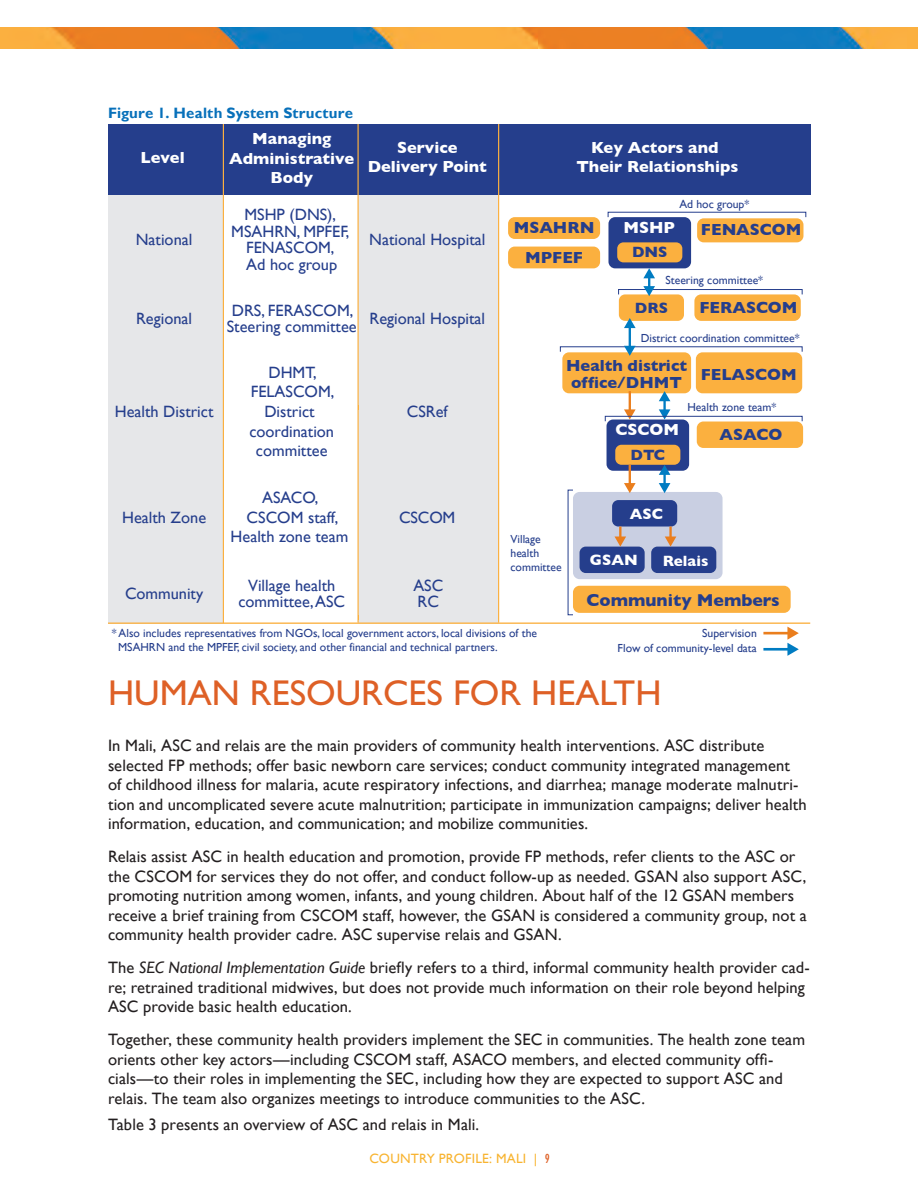
<style>
.page{position:relative;width:918px;height:1188px;background:#fff}
.page>*{position:absolute;margin:0;border:0;box-sizing:border-box;transform-origin:0 0}
.Heads_orange{font:36px "Gill Sans Std";color:#de6026}
.t1{font:700 17.55px "Gill Sans";color:#253e8c}
.text{font:16.5px/19.5px "Gill Sans";letter-spacing:.005em;color:#231f20}
.t2{font:16.35px/16.4px "Gill Sans";color:#253e8c;text-align:center}
.t3{font:700 16.35px/19.6px "Gill Sans";color:#fff;text-align:center}
.t4{font:700 16.35px/17.5px "Gill Sans";color:#253e8c;text-align:center}
.t5{font:700 15.15px "Gill Sans";color:#fff}
.t6{font:700 15.15px "Gill Sans";color:#253e8c}
.figure_title{font:700 15px "Gill Sans";letter-spacing:.01em;color:#0770ba}
.t7{font:13.5px "Gill Sans";letter-spacing:.015em;color:#f8b431}
.t8{font:11.7px/14px "Gill Sans";color:#253e8c}
.s1{font-style:italic}
.s2{font-stretch:condensed;color:#de6026}
</style>
<div class="page">
<img style="left:0;top:27px;width:918px;height:22px">
<div style="left:508px;top:217px;width:92px;height:22px;background:#fbb03f;border-radius:7px"></div>
<div style="left:508px;top:247px;width:92px;height:21px;background:#fbb03f;border-radius:7px"></div>
<div style="left:359px;top:195px;width:139px;height:428px;background:#e6e7e9"></div>
<div style="left:108px;top:124px;width:115px;height:499px;background:#e6e7e9"></div>
<div style="left:108px;top:124px;width:702px;height:71px;background:#253e8c"></div>
<div style="left:697px;top:218px;width:106px;height:24px;background:#fbb03f;border-radius:7px"></div>
<div style="left:694px;top:294px;width:107px;height:27px;background:#fbb03f;border-radius:7px"></div>
<div style="left:697px;top:422px;width:106px;height:26px;background:#fbb03f;border-radius:7px"></div>
<div style="left:696px;top:352px;width:106px;height:41px;background:#fbb03f;border-radius:7px"></div>
<div style="left:562px;top:352px;width:129px;height:41px;background:#fbb03f;border-radius:7px"></div>
<div style="left:573px;top:586px;width:218px;height:27px;background:#fbb03f;border-radius:7px"></div>
<hr style="left:223px;top:124px;width:1px;height:499px;background:#fbb03f">
<hr style="left:108px;top:623px;width:702px;height:1px;background:#fbb03f">
<hr style="left:357px;top:124px;width:2px;height:499px;background:#fbb03f">
<hr style="left:498px;top:124px;width:1px;height:499px;background:#fbb03f">
<hr style="left:763px;top:632px;width:26px;height:2px;background:#ea7e1d">
<hr style="left:763px;top:648px;width:26px;height:3px;background:#007cc2">
<svg style="left:787px;top:627px;width:12px;height:29px"></svg>
<div style="left:619px;top:294px;width:65px;height:27px;background:#fbb03f;border-radius:6px"></div>
<div style="left:608px;top:217px;width:83px;height:51px;background:#253e8c;border-radius:7px"></div>
<div style="left:617px;top:242px;width:65px;height:20px;background:#fbb03f;border-radius:6px"></div>
<div style="left:607px;top:420px;width:82px;height:51px;background:#253e8c;border-radius:7px"></div>
<div style="left:615px;top:445px;width:65px;height:20px;background:#fbb03f;border-radius:6px"></div>
<div style="left:573px;top:492px;width:150px;height:87px;background:#c9cfe2;border-radius:7px"></div>
<div style="left:612px;top:500px;width:65px;height:27px;background:#253e8c;border-radius:6px"></div>
<div style="left:580px;top:547px;width:65px;height:26px;background:#253e8c;border-radius:6px"></div>
<div style="left:651px;top:547px;width:65px;height:26px;background:#253e8c;border-radius:6px"></div>
<svg style="left:659px;top:391px;width:11px;height:29px"></svg>
<hr style="left:629px;top:391px;width:2px;height:20px;background:#ea7e1d">
<svg style="left:624px;top:409px;width:12px;height:11px"></svg>
<svg style="left:659px;top:465px;width:11px;height:28px"></svg>
<hr style="left:629px;top:465px;width:2px;height:20px;background:#ea7e1d">
<svg style="left:624px;top:483px;width:12px;height:10px"></svg>
<svg style="left:615px;top:527px;width:11px;height:20px"></svg>
<svg style="left:665px;top:527px;width:11px;height:20px"></svg>
<div style="left:618px;top:289px;width:185px;height:6px;border:1px solid #253e8c"></div>
<div style="left:605px;top:416px;width:198px;height:6px;border:1px solid #253e8c"></div>
<svg style="left:643px;top:268px;width:12px;height:28px"></svg>
<hr style="left:629px;top:326px;width:2px;height:21px;background:#007cc2">
<svg style="left:624px;top:346px;width:12px;height:10px"></svg>
<svg style="left:624px;top:318px;width:12px;height:10px"></svg>
<p class="figure_title" style="left:108px;top:104px;width:246px">Figure 1. Health System Structure</p>
<p class="t3" style="left:141px;top:147px;width:46px">Level</p>
<p class="t3" style="left:229px;top:128px;width:127px">Managing<br>Administrative<br>Body</p>
<p class="t3" style="left:368px;top:137px;width:121px">Service<br>Delivery Point</p>
<p class="t3" style="left:576px;top:137px;width:163px">Key Actors and<br>Their Relationships</p>
<p class="t2" style="left:136px;top:231px;width:58px">National</p>
<p class="t2" style="left:231px;top:207px;width:120px">MSHP (DNS),<br>MSAHRN, MPFEF,<br>FENASCOM,<br>Ad hoc group</p>
<p class="t2" style="left:369px;top:231px;width:118px">National Hospital</p>
<p class="t8" style="left:679px;top:197px;width:71px">Ad hoc group*</p>
<p class="t4" style="left:514px;top:218px;width:82px">MSAHRN</p>
<p class="t4" style="left:701px;top:221px;width:102px">FENASCOM</p>
<p class="t3" style="left:623px;top:217px;width:53px">MSHP</p>
<p class="t6" style="left:632px;top:240px;width:37px">DNS</p>
<p class="t4" style="left:525px;top:249px;width:60px">MPFEF</p>
<p class="t8" style="left:666px;top:273px;width:99px">Steering committee*</p>
<p class="t2" style="left:136px;top:310px;width:58px">Regional</p>
<p class="t2" style="left:227px;top:302px;width:131px">DRS, FERASCOM,<br>Steering committee</p>
<p class="t2" style="left:370px;top:310px;width:117px">Regional Hospital</p>
<p class="t6" style="left:635px;top:296px;width:35px">DRS</p>
<p class="t4" style="left:699px;top:298px;width:100px">FERASCOM</p>
<p class="t8" style="left:641px;top:331px;width:160px">District coordination committee*</p>
<p class="t2" style="left:115px;top:403px;width:100px">Health District</p>
<p class="t2" style="left:122px;top:509px;width:86px">Health Zone</p>
<p class="t2" style="left:249px;top:362px;width:87px;line-height:19.6px">DHMT,<br>FELASCOM,<br>District coordination committee</p>
<p class="t2" style="left:231px;top:487px;width:119px;line-height:19.6px">ASACO,<br>CSCOM staff,<br>Health zone team</p>
<p class="t2" style="left:407px;top:403px;width:42px">CSRef</p>
<p class="t2" style="left:399px;top:509px;width:58px">CSCOM</p>
<p class="t4" style="left:566px;top:356px;width:122px">Health district office/DHMT</p>
<p class="t4" style="left:701px;top:365px;width:98px">FELASCOM</p>
<p class="t8" style="left:511px;top:532px;width:53px">Village health committee</p>
<p class="t3" style="left:615px;top:420px;width:65px">CSCOM</p>
<p class="t6" style="left:631px;top:443px;width:36px">DTC</p>
<p class="t8" style="left:687px;top:400px;width:90px">Health zone team*</p>
<p class="t4" style="left:719px;top:425px;width:64px">ASACO</p>
<p class="t5" style="left:630px;top:502px;width:35px">ASC</p>
<p class="t5" style="left:590px;top:548px;width:49px">GSAN</p>
<p class="t5" style="left:663px;top:548px;width:47px">Relais</p>
<p class="t2" style="left:125px;top:585px;width:80px">Community</p>
<p class="t2" style="left:238px;top:577px;width:108px">Village health committee, ASC</p>
<p class="t2" style="left:413px;top:577px;width:31px;text-align:left">ASC<br>RC</p>
<p class="t1" style="left:587px;top:586px;width:195px">Community Members</p>
<p class="t8" style="left:118px;top:626px;width:420px;text-indent:-6px">* Also includes representatives from NGOs, local government actors, local divisions of the<br>MSAHRN and the MPFEF, civil society, and other financial and technical partners.</p>
<p class="t8" style="left:618px;top:625px;width:141px;line-height:15.1px;text-align:right">Supervision<br>Flow of community-level data</p>
<p class="Heads_orange" style="left:108px;top:672px;width:555px">HUMAN RESOURCES FOR HEALTH</p>
<p class="text" style="left:108px;top:736px;width:700px">In Mali, ASC and relais are the main providers of community health interventions. ASC distribute selected FP methods; offer basic newborn care services; conduct community integrated management of childhood illness for malaria, acute respiratory infections, and diarrhea; manage moderate malnutri&shy;tion and uncomplicated severe acute malnutrition; participate in immunization campaigns; deliver health information, education, and communication; and mobilize communities.</p>
<p class="text" style="left:108px;top:847px;width:700px">Relais assist ASC in health education and promotion, provide FP methods, refer clients to the ASC or the CSCOM for services they do not offer, and conduct follow-up as needed. GSAN also support ASC, promoting nutrition among women, infants, and young children. About half of the 12 GSAN members receive a brief training from CSCOM staff, however, the GSAN is considered a community group, not a community health provider cadre. ASC supervise relais and GSAN.</p>
<p class="text" style="left:108px;top:958px;width:703px">The <span class="s1">SEC National Implementation Guide</span> briefly refers to a third, informal community health provider cad&shy;re; retrained traditional midwives, but does not provide much information on their role beyond helping<br>ASC provide basic health education.</p>
<p class="text" style="left:108px;top:1030px;width:699px">Together, these community health providers implement the SEC in communities. The health zone team orients other key actors—including CSCOM staff, ASACO members, and elected community offi&shy;cials—to their roles in implementing the SEC, including how they are expected to support ASC and relais. The team also organizes meetings to introduce communities to the ASC.</p>
<p class="text" style="left:108px;top:1115px;width:373px">Table 3 presents an overview of ASC and relais in Mali.</p>
<p class="t7" style="left:369px;top:1150px;width:182px">COUNTRY PROFILE: MALI | <span class="s2">9</span></p>
</div>
